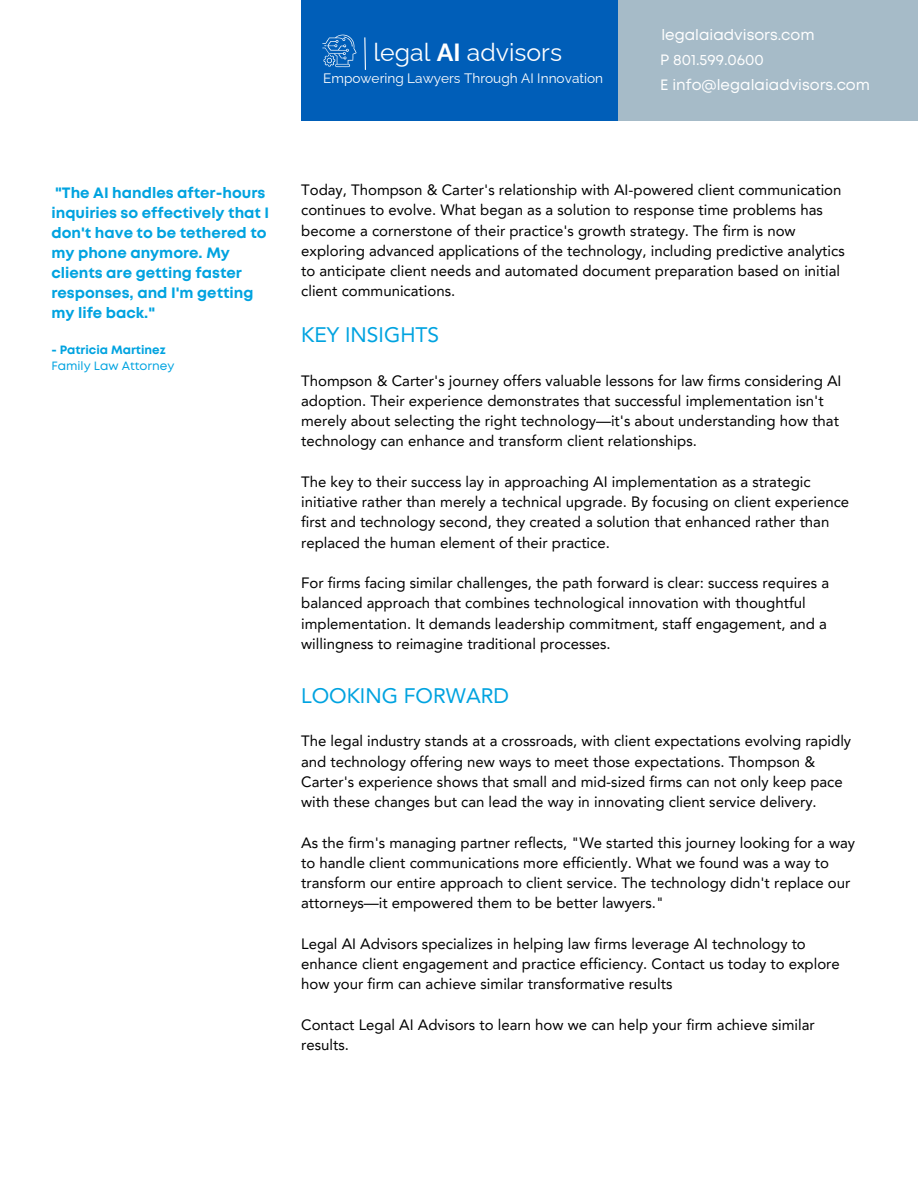
<style>
.page{position:relative;width:918px;height:1188px;background:#fff}
.page>*{position:absolute;margin:0;border:0;box-sizing:border-box;transform-origin:0 0}
.t1{font:24.75px "Raleway";color:#fff}
.t2{font:21px "Avenir LT Pro";color:#00a3e0}
.t3{font:15px/20.2px "Avenir LT Pro";color:#000}
.t4{font:700 15px/20px "Mont";color:#00a3e0}
.t5{font:15px "Mont";color:#fff}
.t6{font:13.65px "Raleway";color:#fff}
.t7{font:700 12px "Mont";color:#00a3e0}
.t8{font:12px "Mont";color:#00a3e0}
.s1{font-weight:700}
</style>
<div class="page">
<div style="left:302px;top:0;width:316px;height:121px;background:#005eb8"></div>
<div style="left:618px;top:0;width:300px;height:121px;background:#a6bbc8"></div>
<svg style="left:322px;top:35px;width:35px;height:32px"></svg>
<svg style="left:364px;top:37px;width:2px;height:33px"></svg>
<h5 class="t1" style="left:374px;top:38px;width:190px">legal <span class="s1">AI</span> advisors</h5>
<h5 class="t6" style="left:323px;top:70px;width:281px">Empowering Lawyers Through AI Innovation</h5>
<h5 class="t5" style="left:661px;top:29px;width:155px">legalaiadvisors.com</h5>
<h2 class="t5" style="left:660px;top:79px;width:211px">E info@legalaiadvisors.com</h2>
<h5 class="t5" style="left:660px;top:54px;width:105px">P 801.599.0600</h5>
<h2 class="t4" style="left:51px;top:184px;width:219px">"The AI handles after-hours inquiries so effectively that I don't have to be tethered to my phone anymore. My clients are getting faster responses, and I'm getting my life back."</h2>
<h5 class="t7" style="left:51px;top:345px;width:116px">- Patricia Martinez</h5>
<p class="t8" style="left:51px;top:361px;width:124px">Family Law Attorney</p>
<h5 class="t3" style="left:301px;top:181px;width:545px">Today, Thompson &amp; Carter's relationship with AI-powered client communication continues to evolve. What began as a solution to response time problems has become a cornerstone of their practice's growth strategy. The firm is now exploring advanced applications of the technology, including predictive analytics to anticipate client needs and automated document preparation based on initial client communications.</h5>
<h3 class="t2" style="left:301px;top:326px;width:140px">KEY INSIGHTS</h3>
<h5 class="t3" style="left:301px;top:372px;width:542px">Thompson &amp; Carter's journey offers valuable lessons for law firms considering AI adoption. Their experience demonstrates that successful implementation isn't merely about selecting the right technology—it's about understanding how that technology can enhance and transform client relationships.</h5>
<p class="t3" style="left:301px;top:473px;width:550px">The key to their success lay in approaching AI implementation as a strategic initiative rather than merely a technical upgrade. By focusing on client experience first and technology second, they created a solution that enhanced rather than replaced the human element of their practice.</p>
<p class="t3" style="left:301px;top:574px;width:530px">For firms facing similar challenges, the path forward is clear: success requires a balanced approach that combines technological innovation with thoughtful implementation. It demands leadership commitment, staff engagement, and a willingness to reimagine traditional processes.</p>
<h1 class="t2" style="left:301px;top:687px;width:209px">LOOKING FORWARD</h1>
<h5 class="t3" style="left:301px;top:732px;width:551px">The legal industry stands at a crossroads, with client expectations evolving rapidly and technology offering new ways to meet those expectations. Thompson &amp; Carter's experience shows that small and mid-sized firms can not only keep pace with these changes but can lead the way in innovating client service delivery.</h5>
<h4 class="t3" style="left:301px;top:834px;width:555px">As the firm's managing partner reflects, "We started this journey looking for a way to handle client communications more efficiently. What we found was a way to transform our entire approach to client service. The technology didn't replace our attorneys—it empowered them to be better lawyers."</h4>
<p class="t3" style="left:301px;top:935px;width:540px">Legal AI Advisors specializes in helping law firms leverage AI technology to enhance client engagement and practice efficiency. Contact us today to explore how your firm can achieve similar transformative results</p>
<p class="t3" style="left:301px;top:1016px;width:515px">Contact Legal AI Advisors to learn how we can help your firm achieve similar results.</p>
</div>
